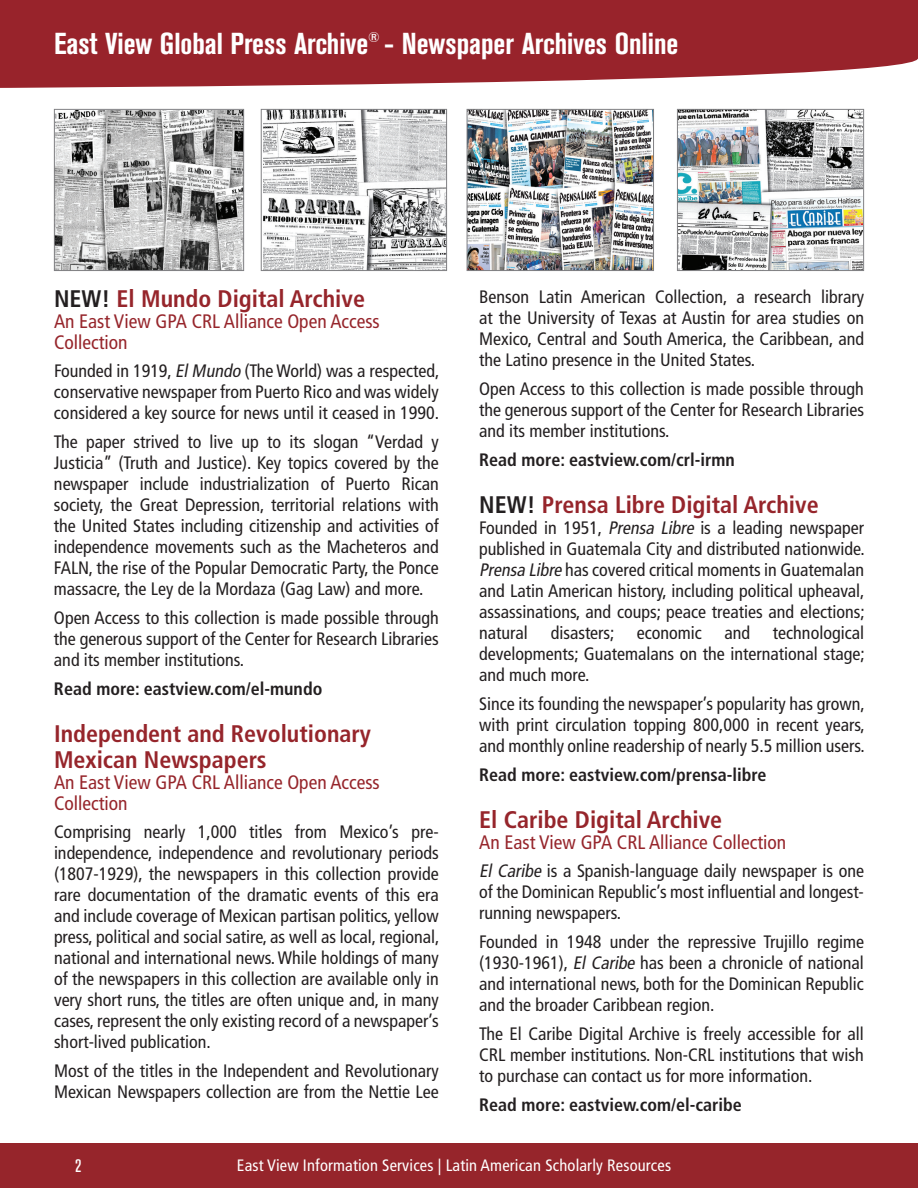
<style>
.page{position:relative;width:918px;height:1188px;background:#fff}
.page>*{position:absolute;margin:0;border:0;box-sizing:border-box;transform-origin:0 0}
.t1{font:700 condensed 30px "Akzidenz Grotesk BE";color:#fff}
.t2{font:700 condensed 24px/25.5px "Frutiger LT Std";color:#96252b}
.t3{font:condensed 19.5px/21px "Frutiger LT Std";color:#96252b}
.t4{font:condensed 18px/21px "Frutiger LT Std";color:#231f20;text-align:justify}
.t5{font:700 condensed 18px "Frutiger LT Std";color:#231f20}
.t6{font:500 condensed 18px "Akzidenz Grotesk BE";color:#fff}
.t7{font:condensed 16.5px "Frutiger LT Std";letter-spacing:.01em;color:#fff}
.s1{color:#231f20}
.s2{font-style:italic}
</style>
<div class="page">
<img style="left:56px;top:111px;width:186px;height:158px">
<div style="left:54px;top:109px;width:190px;height:162px;border:1px solid #808083"></div>
<img style="left:263px;top:111px;width:182px;height:158px">
<div style="left:261px;top:109px;width:186px;height:162px;border:1px solid #808083"></div>
<img style="left:469px;top:111px;width:183px;height:158px">
<div style="left:467px;top:109px;width:187px;height:162px;border:1px solid #808083"></div>
<img style="left:679px;top:111px;width:183px;height:158px">
<div style="left:677px;top:109px;width:187px;height:162px;border:1px solid #808083"></div>
<div style="left:0;top:1143px;width:918px;height:45px;background:#96252b"></div>
<svg style="left:0;top:0;width:918px;height:88px;background:#a0353c"></svg>
<h1 class="t1" style="left:54px;top:26px;width:626px">East View Global Press Archive<sup>®</sup> - Newspaper Archives Online</h1>
<h2 class="t2" style="left:54px;top:286px;width:313px"><span class="s1">NEW!</span> El Mundo Digital Archive</h2>
<p class="t3" style="left:54px;top:311px;width:327px">An East View GPA CRL Alliance Open Access<br>Collection</p>
<p class="t4" style="left:54px;top:360px;width:387px">Founded in 1919, <span class="s2">ElMundo</span> (The World) was a respected, conservative newspaper from Puerto Rico and was widely considered a key source for news until it ceased in 1990.</p>
<p class="t4" style="left:54px;top:431px;width:386px">The paper strived to live up to its slogan “Verdad y Justicia” (Truth and Justice). Key topics covered by the newspaper include industrialization of Puerto Rican society, the Great Depression, territorial relations with the United States including citizenship and activities of independence movements such as the Macheteros and FALN, the rise of the Popular Democratic Party, the Ponce massacre, the Ley de la Mordaza (Gag Law) and more.</p>
<p class="t4" style="left:54px;top:608px;width:386px">Open Access to this collection is made possible through the generous support of the Center for Research Libraries and its member institutions.</p>
<p class="t5" style="left:54px;top:678px;width:270px">Read more: eastview.com/el-mundo</p>
<h2 class="t2" style="left:54px;top:721px;width:319px">Independent and Revolutionary<br>Mexican Newspapers</h2>
<p class="t3" style="left:54px;top:772px;width:327px">An East View GPA CRL Alliance Open Access<br>Collection</p>
<p class="t4" style="left:54px;top:821px;width:387px">Comprising nearly 1,000 titles from Mexico’s pre&shy;independence, independence and revolutionary periods (1807-1929), the newspapers in this collection provide rare documentation of the dramatic events of this era and include coverage of Mexican partisan politics, yellow press, political and social satire, as well as local, regional, national and international news. While holdings of many of the newspapers in this collection are available only in very short runs, the titles are often unique and, in many cases, represent the only existing record of a newspaper’s short-lived publication.</p>
<p class="t4" style="left:54px;top:1060px;width:386px">Most of the titles in the Independent and Revolutionary<br>Mexican Newspapers collection are from the Nettie Lee</p>
<p class="t4" style="left:479px;top:286px;width:386px">Benson Latin American Collection, a research library at the University of Texas at Austin for area studies on Mexico, Central and South America, the Caribbean, and the Latino presence in the United States.</p>
<p class="t4" style="left:479px;top:378px;width:386px">Open Access to this collection is made possible through the generous support of the Center for Research Libraries and its member institutions.</p>
<p class="t5" style="left:479px;top:449px;width:257px">Read more: eastview.com/crl-irmn</p>
<h2 class="t2" style="left:479px;top:492px;width:341px"><span class="s1">NEW!</span> Prensa Libre Digital Archive</h2>
<p class="t4" style="left:479px;top:517px;width:387px">Founded in 1951, <span class="s2">Prensa Libre</span> is a leading newspaper published in Guatemala City and distributed nationwide.<br><span class="s2">Prensa Libre</span> has covered critical moments in Guatemalan and Latin American history, including political upheaval, assassinations, and coups; peace treaties and elections; natural</p>
<p class="t4" style="left:479px;top:622px;width:387px;text-indent:294px">technological developments; Guatemalans on the international stage; and much more.</p>
<p class="t4" style="left:479px;top:694px;width:387px">Since its founding the newspaper’s popularity has grown, with print circulation topping 800,000 in recent years, and monthly online readership of nearly 5.5 million users.</p>
<p class="t5" style="left:479px;top:764px;width:289px">Read more: eastview.com/prensa-libre</p>
<h2 class="t2" style="left:479px;top:807px;width:245px">El Caribe Digital Archive</h2>
<p class="t3" style="left:479px;top:832px;width:309px">An East View GPA CRL Alliance Collection</p>
<p class="t4" style="left:479px;top:860px;width:386px"><span class="s2">El Caribe</span> is a Spanish-language daily newspaper is one of the Dominican Republic’s most influential and longest&shy;running newspapers.</p>
<p class="t4" style="left:479px;top:932px;width:386px">Founded in 1948 under the repressive Trujillo regime (1930-1961), <span class="s2">El Caribe</span> has been a chronicle of national and international news, both for the Dominican Republic and the broader Caribbean region.</p>
<p class="t4" style="left:479px;top:1024px;width:386px">The El Caribe Digital Archive is freely accessible for all CRL member institutions. Non-CRL institutions that wish to purchase can contact us for more information.</p>
<p class="t5" style="left:479px;top:1094px;width:264px">Read more: eastview.com/el-caribe</p>
<p class="t4" style="left:551px;top:622px;width:153px">disasters; economic</p>
<p class="t4" style="left:725px;top:622px;width:27px">and</p>
<p class="t6" style="left:75px;top:1156px;width:8px">2</p>
<p class="t7" style="left:237px;top:1155px;width:436px">East View Information Services | Latin American Scholarly Resources</p>
</div>
